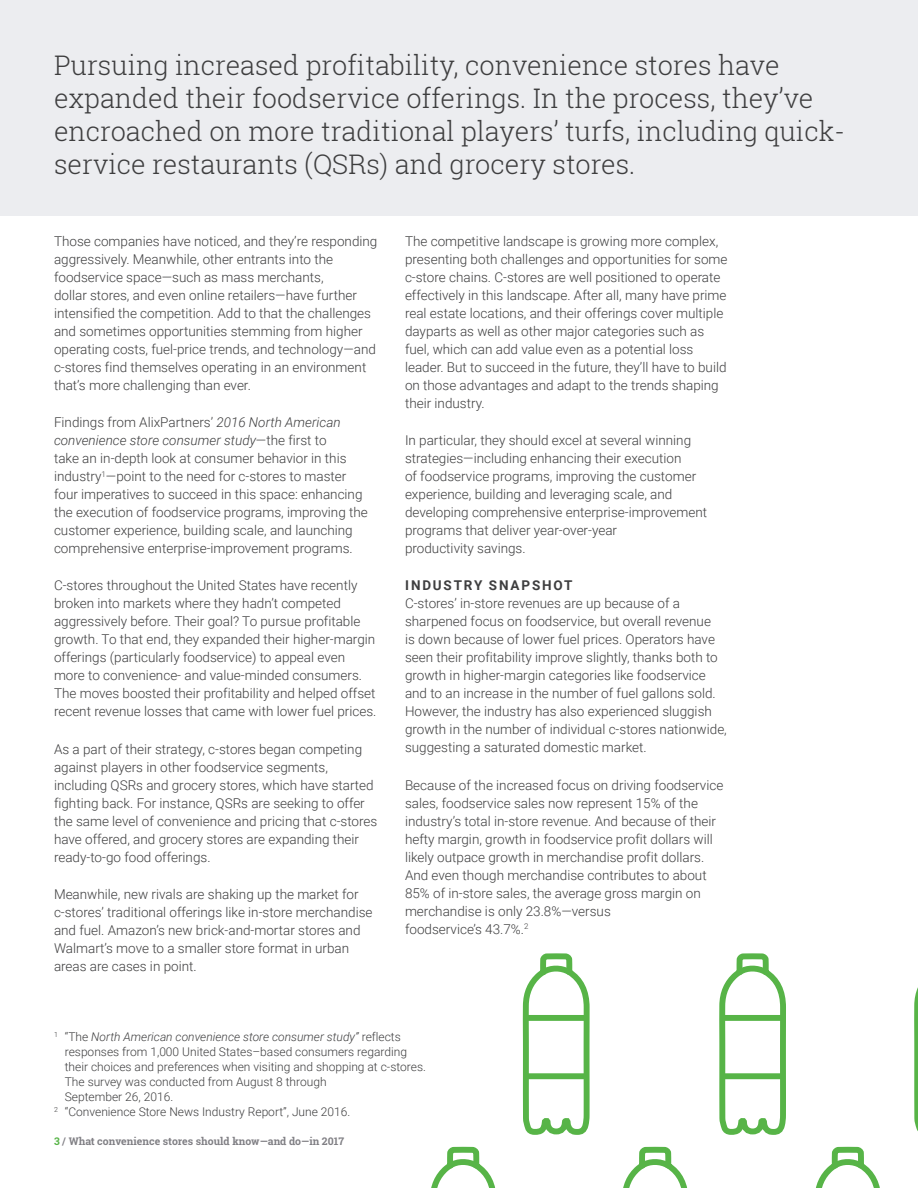
<style>
.page{position:relative;width:918px;height:1188px;background:#fff}
.page>*{position:absolute;margin:0;border:0;box-sizing:border-box;transform-origin:0 0}
.Introduction{font:300 27px/33px "Roboto Slab";color:#3e3e3f}
.Body{font:300 13.5px/18px "Roboto";color:#3e3e3f}
.Subheading{font:700 13.5px "Roboto";letter-spacing:.135em;color:#3e3e3f}
.Footnote{font:300 12px/15px "Roboto";color:#3e3e3f}
.t1{font:700 10.5px "Roboto Slab";color:#807f84}
.s1{font-style:italic}
.s2{color:#57b447}
</style>
<div class="page">
<svg style="left:522px;top:953px;width:68px;height:182px"></svg>
<svg style="left:719px;top:953px;width:67px;height:182px"></svg>
<svg style="left:914px;top:987px;width:4px;height:144px"></svg>
<svg style="left:431px;top:1146px;width:65px;height:42px"></svg>
<svg style="left:623px;top:1146px;width:64px;height:42px"></svg>
<svg style="left:816px;top:1146px;width:64px;height:42px"></svg>
<div style="left:0;top:0;width:918px;height:216px;background:#ecedf0"></div>
<p class="Introduction" style="left:54px;top:48px;width:793px">Pursuing increased profitability, convenience stores have expanded their foodservice offerings. In the process, they’ve encroached on more traditional players’ turfs, including quick&shy;service restaurants (QSRs) and grocery stores.</p>
<p class="Body" style="left:54px;top:231px;width:325px">Those companies have noticed, and they’re responding aggressively. Meanwhile, other entrants into the foodservice space—such as mass merchants,<br>dollar stores, and even online retailers—have further intensified the competition. Add to that the challenges and sometimes opportunities stemming from higher operating costs, fuel-price trends, and technology—and c-stores find themselves operating in an environment that’s more challenging than ever.</p>
<p class="Body" style="left:54px;top:413px;width:315px">Findings from AlixPartners’ <span class="s1">2016 North American convenience store consumer study</span>—the first to<br>take an in-depth look at consumer behavior in this industry<sup>1</sup>—point to the need for c-stores to master four imperatives to succeed in this space: enhancing the execution of foodservice programs, improving the customer experience, building scale, and launching comprehensive enterprise-improvement programs.</p>
<p class="Body" style="left:54px;top:576px;width:324px">C-stores throughout the United States have recently broken into markets where they hadn’t competed aggressively before. Their goal? To pursue profitable growth. To that end, they expanded their higher-margin offerings (particularly foodservice) to appeal even more to convenience- and value-minded consumers.<br>The moves boosted their profitability and helped offset recent revenue losses that came with lower fuel prices.</p>
<p class="Body" style="left:54px;top:740px;width:325px">As a part of their strategy, c-stores began competing against players in other foodservice segments, including QSRs and grocery stores, which have started fighting back. For instance, QSRs are seeking to offer the same level of convenience and pricing that c-stores have offered, and grocery stores are expanding their ready-to-go food offerings.</p>
<p class="Body" style="left:54px;top:885px;width:320px">Meanwhile, new rivals are shaking up the market for c-stores’ traditional offerings like in-store merchandise and fuel. Amazon’s new brick-and-mortar stores and Walmart’s move to a smaller store format in urban areas are cases in point.</p>
<p class="Body" style="left:405px;top:231px;width:324px">The competitive landscape is growing more complex, presenting both challenges and opportunities for some c-store chains. C-stores are well positioned to operate effectively in this landscape. After all, many have prime real estate locations, and their offerings cover multiple dayparts as well as other major categories such as fuel, which can add value even as a potential loss leader. But to succeed in the future, they’ll have to build on those advantages and adapt to the trends shaping their industry.</p>
<p class="Body" style="left:405px;top:431px;width:304px">In particular, they should excel at several winning strategies—including enhancing their execution<br>of foodservice programs, improving the customer experience, building and leveraging scale, and developing comprehensive enterprise-improvement programs that deliver year-over-year<br>productivity savings.</p>
<p class="Subheading" style="left:405px;top:576px;width:169px">INDUSTRY SNAPSHOT</p>
<p class="Body" style="left:405px;top:594px;width:323px">C-stores’ in-store revenues are up because of a sharpened focus on foodservice, but overall revenue<br>is down because of lower fuel prices. Operators have seen their profitability improve slightly, thanks both to growth in higher-margin categories like foodservice and to an increase in the number of fuel gallons sold.<br>However, the industry has also experienced sluggish growth in the number of individual c-stores nationwide, suggesting a saturated domestic market.</p>
<p class="Body" style="left:405px;top:776px;width:320px">Because of the increased focus on driving foodservice sales, foodservice sales now represent 15% of the industry’s total in-store revenue. And because of their hefty margin, growth in foodservice profit dollars will likely outpace growth in merchandise profit dollars.<br>And even though merchandise contributes to about 85% of in-store sales, the average gross margin on merchandise is only 23.8%—versus<br>foodservice’s 43.7%.<sup>2</sup></p>
<p class="Footnote" style="left:65px;top:1029px;width:363px;text-indent:-11px"><sup>1</sup> “The <span class="s1">North American convenience store consumer study”</span> reflects responses from 1,000 United States–based consumers regarding their choices and preferences when visiting and shopping at c-stores.<br>The survey was conducted from August 8 through<br>September 26, 2016.</p>
<p class="Footnote" style="left:54px;top:1104px;width:298px"><sup>2</sup> “Convenience Store News Industry Report”, June 2016.</p>
<p class="t1" style="left:54px;top:1134px;width:292px"><span class="s2">3</span> / What convenience stores should know—and do—in 2017</p>
</div>
